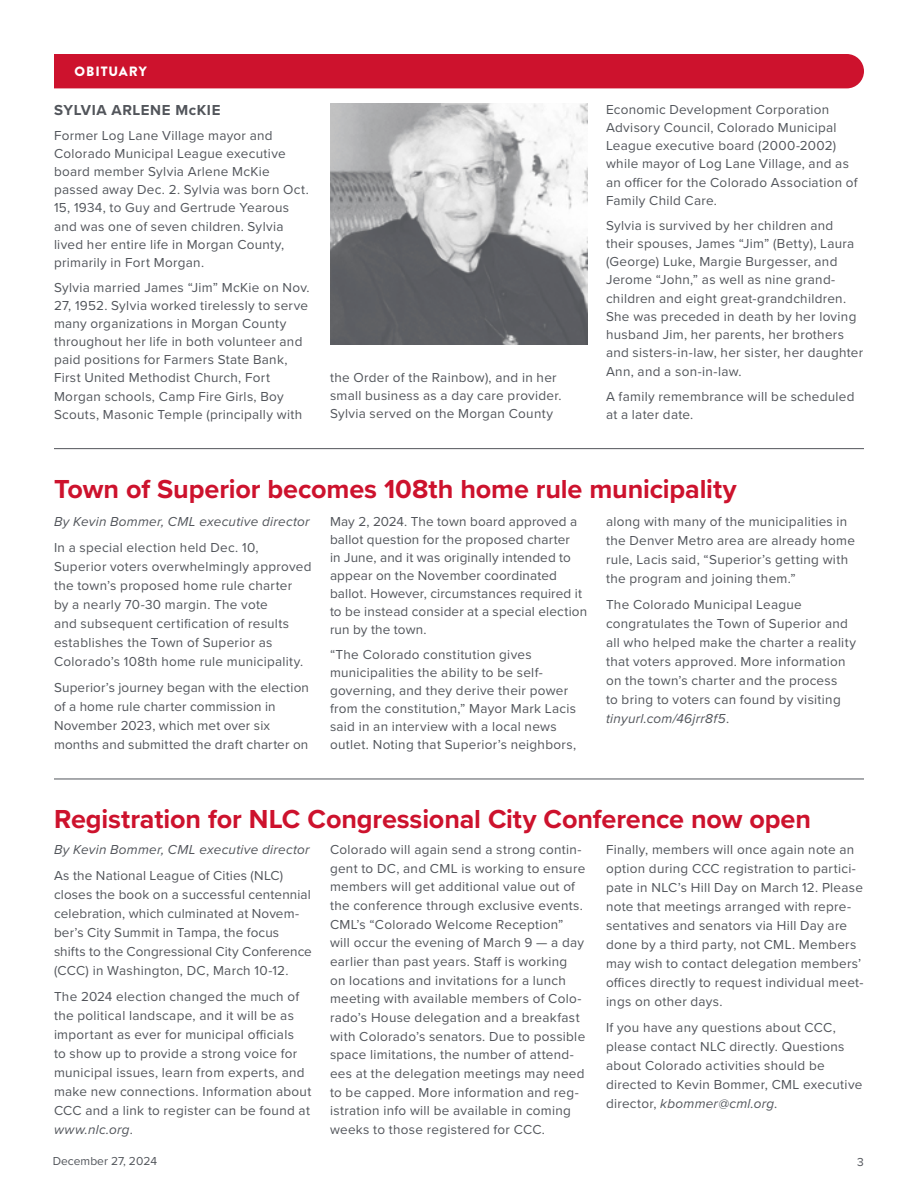
<style>
.page{position:relative;width:918px;height:1188px;background:#fff}
.page>*{position:absolute;margin:0;border:0;box-sizing:border-box;transform-origin:0 0}
.Headline_Newsletter{font:700 27px "Proxima Nova";letter-spacing:-.005em;color:#cd122d}
.Subhead{font:700 15px "Proxima Nova";letter-spacing:.04em;color:#52555b}
.Body_Copy{font:13.5px/19px "Proxima Nova";letter-spacing:.02em;color:#52555b}
.Bullet_text{font:13.5px/18.1px "Proxima Nova";letter-spacing:.02em;color:#52555b}
.Body_Copy-2{font:italic 13.5px "Proxima Nova";letter-spacing:.02em;color:#52555b}
.Cutline{font:900 13.5px "Brandon Grotesque";letter-spacing:.07em;color:#fff}
.t1{font:12px "Proxima Nova";color:#52555b}
.s1{font-style:italic}
</style>
<div class="page">
<div style="left:54px;top:54px;width:810px;height:34px;background:#cd122d"></div>
<img style="left:331px;top:103px;width:256px;height:242px">
<hr style="left:54px;top:448px;width:810px;height:1px;background:#52555b">
<hr style="left:54px;top:779px;width:810px;height:1px;background:#52555b">
<p class="Cutline" style="left:74px;top:62px;width:74px">OBITUARY</p>
<p class="Subhead" style="left:54px;top:99px;width:168px">SYLVIA ARLENE McKIE</p>
<p class="Bullet_text" style="left:54px;top:126px;width:256px">Former Log Lane Village mayor and Colorado Municipal League executive board member Sylvia Arlene McKie passed away Dec. 2. Sylvia was born Oct.<br>15, 1934, to Guy and Gertrude Yearous and was one of seven children. Sylvia lived her entire life in Morgan County, primarily in Fort Morgan.</p>
<p class="Bullet_text" style="left:54px;top:278px;width:257px">Sylvia married James “Jim” McKie on Nov.<br>27, 1952. Sylvia worked tirelessly to serve many organizations in Morgan County throughout her life in both volunteer and paid positions for Farmers State Bank, First United Methodist Church, Fort Morgan schools, Camp Fire Girls, Boy Scouts, Masonic Temple (principally with</p>
<p class="Bullet_text" style="left:330px;top:368px;width:233px">the Order of the Rainbow), and in her small business as a day care provider.<br>Sylvia served on the Morgan County</p>
<p class="Bullet_text" style="left:606px;top:100px;width:253px">Economic Development Corporation Advisory Council, Colorado Municipal League executive board (2000-2002) while mayor of Log Lane Village, and as an officer for the Colorado Association of Family Child Care.</p>
<p class="Bullet_text" style="left:606px;top:216px;width:259px">Sylvia is survived by her children and their spouses, James “Jim” (Betty), Laura (George) Luke, Margie Burgesser, and Jerome “John,” as well as nine grand&shy;children and eight great-grandchildren.<br>She was preceded in death by her loving husband Jim, her parents, her brothers and sisters-in-law, her sister, her daughter Ann, and a son-in-law.</p>
<p class="Bullet_text" style="left:606px;top:386px;width:250px">A family remembrance will be scheduled at a later date.</p>
<p class="Headline_Newsletter" style="left:54px;top:469px;width:684px">Town of Superior becomes 108th home rule municipality</p>
<p class="Body_Copy-2" style="left:54px;top:511px;width:257px">By Kevin Bommer, CML executive director</p>
<p class="Body_Copy" style="left:54px;top:537px;width:259px">In a special election held Dec. 10, Superior voters overwhelmingly approved the town’s proposed home rule charter<br>by a nearly 70-30 margin. The vote<br>and subsequent certification of results establishes the Town of Superior as Colorado’s 108th home rule municipality.</p>
<p class="Body_Copy" style="left:54px;top:677px;width:257px">Superior’s journey began with the election of a home rule charter commission in November 2023, which met over six months and submitted the draft charter on</p>
<p class="Body_Copy" style="left:330px;top:512px;width:259px;line-height:18px">May 2, 2024. The town board approved a ballot question for the proposed charter<br>in June, and it was originally intended to appear on the November coordinated ballot. However, circumstances required it to be instead consider at a special election run by the town.</p>
<p class="Body_Copy" style="left:330px;top:645px;width:248px;line-height:18px">“The Colorado constitution gives municipalities the ability to be self&shy;governing, and they derive their power from the constitution,” Mayor Mark Lacis said in an interview with a local news outlet. Noting that Superior’s neighbors,</p>
<p class="Body_Copy" style="left:606px;top:511px;width:251px">along with many of the municipalities in the Denver Metro area are already home rule, Lacis said, “Superior’s getting with the program and joining them.”</p>
<p class="Body_Copy" style="left:606px;top:594px;width:251px">The Colorado Municipal League congratulates the Town of Superior and all who helped make the charter a reality that voters approved. More information on the town’s charter and the process<br>to bring to voters can found by visiting <span class="s1">tinyurl.com/46jrr8f5</span>.</p>
<p class="Headline_Newsletter" style="left:54px;top:799px;width:759px">Registration for NLC Congressional City Conference now open</p>
<p class="Body_Copy-2" style="left:54px;top:840px;width:257px">By Kevin Bommer, CML executive director</p>
<p class="Body_Copy" style="left:54px;top:865px;width:259px">As the National League of Cities (NLC) closes the book on a successful centennial celebration, which culminated at Novem&shy;ber’s City Summit in Tampa, the focus shifts to the Congressional City Conference (CCC) in Washington, DC, March 10-12.</p>
<p class="Body_Copy" style="left:54px;top:986px;width:259px">The 2024 election changed the much of the political landscape, and it will be as important as ever for municipal officials<br>to show up to provide a strong voice for municipal issues, learn from experts, and make new connections. Information about CCC and a link to register can be found at <span class="s1">www.nlc.org</span>.</p>
<p class="Body_Copy" style="left:330px;top:840px;width:257px;line-height:18.6px">Colorado will again send a strong contin&shy;gent to DC, and CML is working to ensure members will get additional value out of the conference through exclusive events.<br>CML’s “Colorado Welcome Reception” will occur the evening of March 9 — a day earlier than past years. Staff is working on locations and invitations for a lunch meeting with available members of Colo&shy;rado’s House delegation and a breakfast with Colorado’s senators. Due to possible space limitations, the number of attend&shy;ees at the delegation meetings may need to be capped. More information and reg&shy;istration info will be available in coming weeks to those registered for CCC.</p>
<p class="Body_Copy" style="left:606px;top:840px;width:259px">Finally, members will once again note an option during CCC registration to partici&shy;pate in NLC’s Hill Day on March 12. Please note that meetings arranged with repre&shy;sentatives and senators via Hill Day are done by a third party, not CML. Members may wish to contact delegation members’ offices directly to request individual meet&shy;ings on other days.</p>
<p class="Body_Copy" style="left:606px;top:1018px;width:258px">If you have any questions about CCC, please contact NLC directly. Questions about Colorado activities should be directed to Kevin Bommer, CML executive director, <span class="s1">kbommer@cml.org</span>.</p>
<p class="t1" style="left:53px;top:1152px;width:106px">December 27, 2024</p>
<p class="t1" style="left:857px;top:1153px;width:8px">3</p>
</div>
